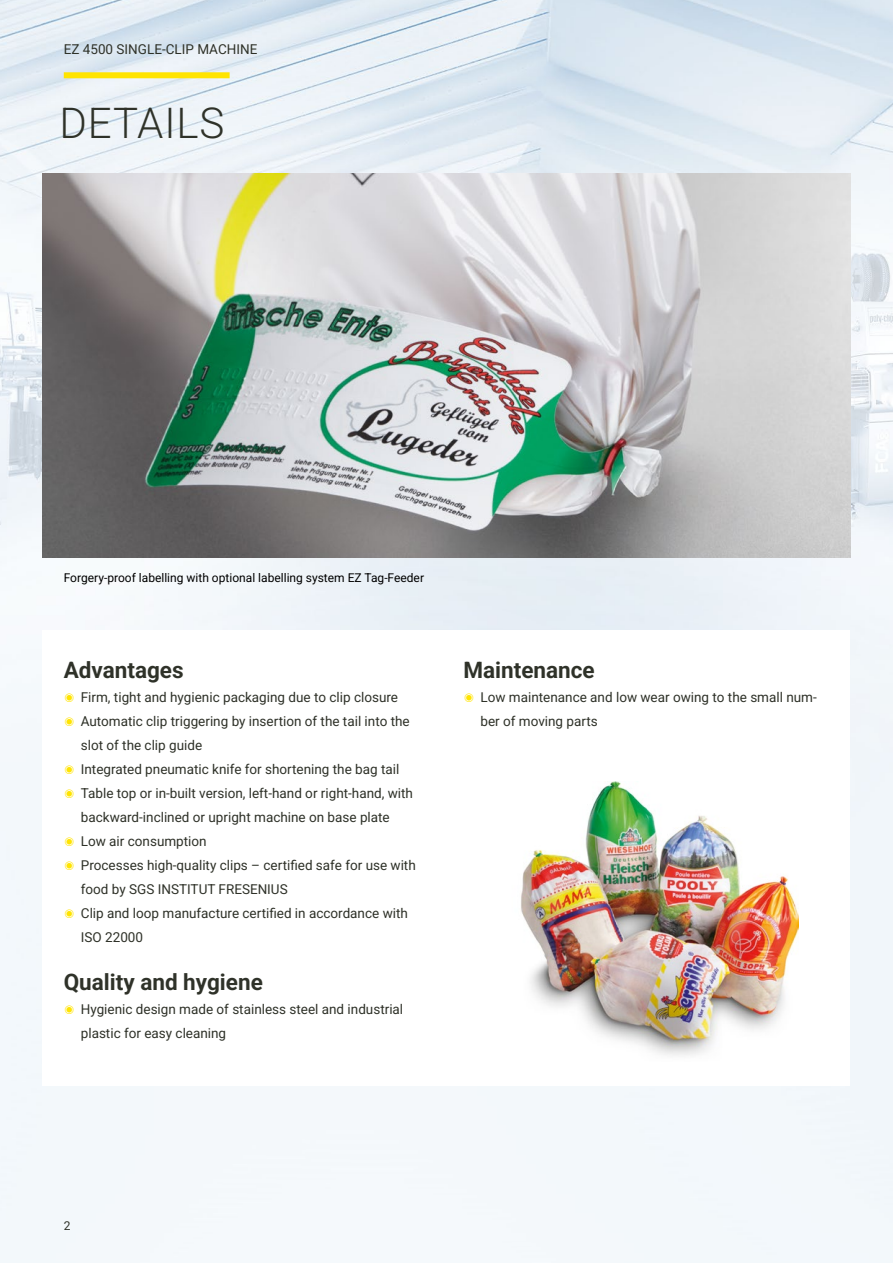
<style>
.page{position:relative;width:893px;height:1263px;background:#fff}
.page>*{position:absolute;margin:0;border:0;box-sizing:border-box;transform-origin:0 0}
.t1{font:300 42px "Roboto";letter-spacing:.02em;color:#2f3229}
.t2{font:700 22.5px "Roboto";color:#2f3229}
.t3{font:13.5px/24px "Roboto";color:#2f3229}
.t4{font:12px "Roboto";color:#000}
.t5{font:12px "Roboto";color:#2f3229}
.s1{color:#ffe400}
</style>
<div class="page">
<img style="left:0;top:0;width:893px;height:1263px">
<div style="left:64px;top:72px;width:166px;height:6px;background:#ffe400"></div>
<div style="left:43px;top:630px;width:807px;height:456px;background:#fff"></div>
<img style="left:43px;top:174px;width:807px;height:384px">
<img style="left:521px;top:781px;width:278px;height:275px">
<p class="t3" style="left:64px;top:37px;width:195px">EZ 4500 SINGLE-CLIP MACHINE</p>
<h1 class="t1" style="left:60px;top:93px;width:166px">DETAILS</h1>
<p class="t4" style="left:64px;top:569px;width:362px">Forgery-proof labelling with optional labelling system EZ Tag-Feeder</p>
<h2 class="t2" style="left:64px;top:654px;width:121px">Advantages</h2>
<p class="t3" style="left:64px;top:685px;width:336px"><span class="s1">◉</span> Firm, tight and hygienic packaging due to clip closure</p>
<p class="t3" style="left:64px;top:709px;width:347px"><span class="s1">◉</span> Automatic clip triggering by insertion of the tail into the</p>
<p class="t3" style="left:81px;top:733px;width:123px">slot of the clip guide</p>
<p class="t3" style="left:64px;top:757px;width:337px"><span class="s1">◉</span> Integrated pneumatic knife for shortening the bag tail</p>
<p class="t3" style="left:64px;top:781px;width:351px"><span class="s1">◉</span> Table top or in-built version, left-hand or right-hand, with</p>
<p class="t3" style="left:81px;top:805px;width:310px">backward-inclined or upright machine on base plate</p>
<p class="t3" style="left:64px;top:829px;width:144px"><span class="s1">◉</span> Low air consumption</p>
<p class="t3" style="left:64px;top:853px;width:353px"><span class="s1">◉</span> Processes high-quality clips – certified safe for use with</p>
<p class="t3" style="left:81px;top:877px;width:208px">food by SGS INSTITUT FRESENIUS</p>
<p class="t3" style="left:64px;top:901px;width:346px"><span class="s1">◉</span> Clip and loop manufacture certified in accordance with</p>
<p class="t3" style="left:81px;top:925px;width:64px">ISO 22000</p>
<h2 class="t2" style="left:64px;top:966px;width:201px">Quality and hygiene</h2>
<p class="t3" style="left:81px;top:997px;width:324px;text-indent:-17px"><span class="s1">◉</span> Hygienic design made of stainless steel and industrial plastic for easy cleaning</p>
<h2 class="t2" style="left:463px;top:654px;width:133px">Maintenance</h2>
<p class="t3" style="left:480px;top:685px;width:338px;text-indent:-17px"><span class="s1">◉</span> Low maintenance and low wear owing to the small num&shy;ber of moving parts</p>
<p class="t5" style="left:64px;top:1217px;width:8px">2</p>
</div>
